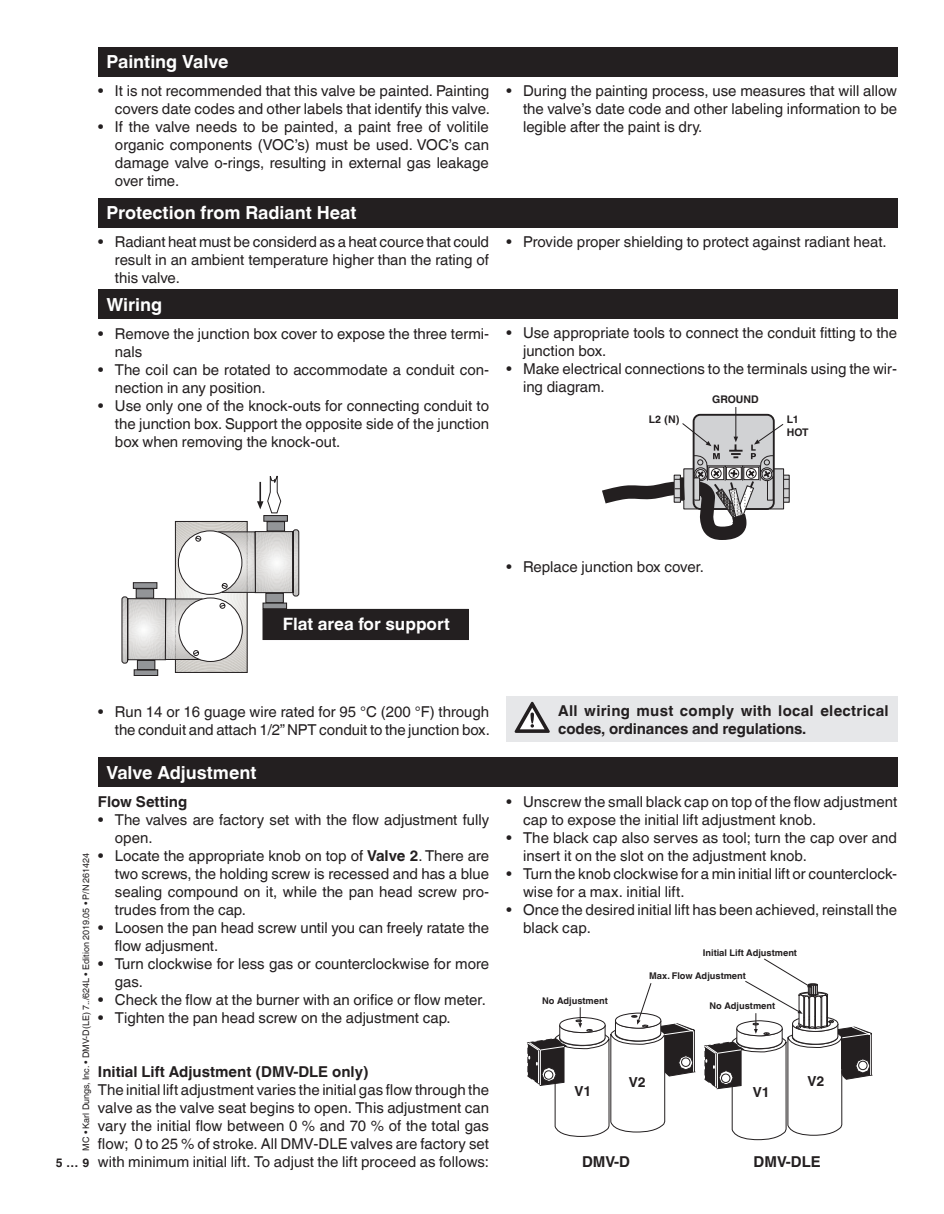
<style>
.page{position:relative;width:944px;height:1214px;background:#fff}
.page>*{position:absolute;margin:0;border:0;box-sizing:border-box;transform-origin:0 0}
.Überschrift_12_Pt_fe{font:700 18px "Helvetica World";letter-spacing:-.005em;color:#fff}
.t1{font:700 17.1px "Helvetica World";color:#fff}
.t2{font:15px/18px "Helvetica World";color:#231f20}
.t3{font:700 15px/18px "Helvetica World";color:#231f20}
.t4{font:700 13.8px "Helvetica World";color:#231f20}
.t5{font:700 12px "Helvetica World";color:#231f20}
.t6{font:700 10.5px/12.6px "Helvetica World";color:#231f20}
.t7{font:700 9.15px "Helvetica World";color:#231f20}
.t8{font:9px "Helvetica World";color:#231f20}
.s1{font-weight:700}
</style>
<div class="page">
<div style="left:98px;top:47px;width:799px;height:30px;background:#231f20"></div>
<div style="left:98px;top:198px;width:799px;height:30px;background:#231f20"></div>
<div style="left:98px;top:289px;width:799px;height:30px;background:#231f20"></div>
<div style="left:98px;top:757px;width:799px;height:30px;background:#231f20"></div>
<div style="left:264px;top:515px;width:23px;height:6px;background:#939598"></div>
<div style="left:263px;top:515px;width:25px;height:6px;border:1px solid #231f20"></div>
<svg style="left:257px;top:475px;width:24px;height:39px"></svg>
<div style="left:263px;top:609px;width:205px;height:30px;background:#231f20"></div>
<div style="left:262px;top:609px;width:206px;height:31px;border:1px solid #231f20"></div>
<div style="left:134px;top:670px;width:24px;height:5px;background:#939598"></div>
<svg style="left:121px;top:521px;width:178px;height:151px"></svg>
<div style="left:134px;top:669px;width:24px;height:7px;border:1px solid #231f20"></div>
<div style="left:506px;top:696px;width:391px;height:46px;background:#e6e7e9"></div>
<svg style="left:514px;top:702px;width:36px;height:31px"></svg>
<svg style="left:527px;top:983px;width:169px;height:154px"></svg>
<svg style="left:704px;top:958px;width:169px;height:182px"></svg>
<div style="left:693px;top:415px;width:80px;height:94px;background:#d1d2d4;border-radius:7px"></div>
<div style="left:692px;top:414px;width:82px;height:96px;border:2px solid #231f20;border-radius:7px"></div>
<hr style="left:735px;top:407px;width:1px;height:30px;background:#231f20">
<svg style="left:602px;top:423px;width:187px;height:117px"></svg>
<p class="Überschrift_12_Pt_fe" style="left:106px;top:51px;width:123px">Painting Valve</p>
<p class="t2" style="left:98px;top:82px;width:393px;text-align:right">• It is not recommended that this valve be painted. Painting covers date codes and other labels that identify this valve.</p>
<p class="t2" style="left:115px;top:118px;width:375px;text-align:justify;text-indent:-17px">• If the valve needs to be painted, a paint free of volitile organic components (VOC’s) must be used. VOC’s can damage valve o-rings, resulting in external gas leakage over time.</p>
<p class="t2" style="left:523px;top:82px;width:375px;text-align:justify;text-indent:-17px">• During the painting process, use measures that will allow the valve’s date code and other labeling information to be legible after the paint is dry.</p>
<p class="Überschrift_12_Pt_fe" style="left:106px;top:203px;width:252px">Protection from Radiant Heat</p>
<p class="t2" style="left:115px;top:233px;width:376px;text-align:justify;text-indent:-17px">• Radiant heat must be considerd as a heat cource that could result in an ambient temperature higher than the rating of this valve.</p>
<p class="t2" style="left:506px;top:233px;width:382px">• Provide proper shielding to protect against radiant heat.</p>
<p class="Überschrift_12_Pt_fe" style="left:106px;top:294px;width:57px">Wiring</p>
<p class="t2" style="left:115px;top:324px;width:375px;text-indent:-17px">• Remove the junction box cover to expose the three termi&shy;nals</p>
<p class="t2" style="left:115px;top:360px;width:375px;text-indent:-17px">• The coil can be rotated to accommodate a conduit con&shy;nection in any position.</p>
<p class="t2" style="left:115px;top:396px;width:376px;text-align:justify;text-indent:-17px">• Use only one of the knock-outs for connecting conduit to the junction box. Support the opposite side of the junction box when removing the knock-out.</p>
<p class="t2" style="left:523px;top:324px;width:375px;text-indent:-17px">• Use appropriate tools to connect the conduit fitting to the junction box.</p>
<p class="t2" style="left:523px;top:360px;width:375px;text-indent:-17px">• Make electrical connections to the terminals using the wir&shy;ing diagram.</p>
<p class="t6" style="left:712px;top:393px;width:48px">GROUND</p>
<p class="t6" style="left:786px;top:413px;width:23px">L1<br>HOT</p>
<p class="t6" style="left:649px;top:413px;width:32px">L2 (N)</p>
<p class="t1" style="left:283px;top:614px;width:168px">Flat area for support</p>
<p class="t2" style="left:506px;top:558px;width:199px">• Replace junction box cover.</p>
<p class="t2" style="left:98px;top:702px;width:393px;text-align:right">• Run 14 or 16 guage wire rated for 95 °C (200 °F) through the conduit and attach 1/2” NPT conduit to the junction box.</p>
<p class="Überschrift_12_Pt_fe" style="left:106px;top:762px;width:151px">Valve Adjustment</p>
<p class="t3" style="left:98px;top:792px;width:91px">Flow Setting</p>
<p class="t2" style="left:115px;top:810px;width:375px;text-indent:-17px">• The valves are factory set with the flow adjustment fully open.</p>
<p class="t2" style="left:115px;top:846px;width:375px;text-align:justify;text-indent:-17px">• Locate the appropriate knob on top of <span class="s1">Valve 2</span>. There are two screws, the holding screw is recessed and has a blue sealing compound on it, while the pan head screw pro&shy;trudes from the cap.</p>
<p class="t2" style="left:115px;top:918px;width:376px;text-indent:-17px">• Loosen the pan head screw until you can freely ratate the flow adjusment.</p>
<p class="t2" style="left:115px;top:954px;width:375px;text-indent:-17px">• Turn clockwise for less gas or counterclockwise for more gas.</p>
<p class="t2" style="left:98px;top:990px;width:389px">• Check the flow at the burner with an orifice or flow meter.</p>
<p class="t2" style="left:98px;top:1008px;width:354px">• Tighten the pan head screw on the adjustment cap.</p>
<p class="t3" style="left:98px;top:1062px;width:272px">Initial Lift Adjustment (DMV-DLE only)</p>
<p class="t2" style="left:98px;top:1080px;width:393px;text-align:justify">The initial lift adjustment varies the initial gas flow through the valve as the valve seat begins to open. This adjustment can vary the initial flow between 0 % and 70 % of the total gas flow; 0 to 25 % of stroke. All DMV-DLE valves are factory set with minimum initial lift. To adjust the lift proceed as follows:</p>
<p class="t8" style="left:81px;top:1150px;width:299px;rotate:-90deg">MC • Karl Dungs, Inc. • DMV-D(LE) 7../624L • Edition 2019.05 • P/N 261424</p>
<p class="t5" style="left:56px;top:1156px;width:35px">5 … 9</p>
<p class="t3" style="left:558px;top:701px;width:332px">All wiring must comply with local electrical codes, ordinances and regulations.</p>
<p class="t2" style="left:523px;top:792px;width:375px;text-indent:-17px">• Unscrew the small black cap on top of the flow adjustment cap to expose the initial lift adjustment knob.</p>
<p class="t2" style="left:523px;top:828px;width:375px;text-indent:-17px">• The black cap also serves as tool; turn the cap over and insert it on the slot on the adjustment knob.</p>
<p class="t2" style="left:523px;top:864px;width:375px;text-indent:-17px">• Turn the knob clockwise for a min initial lift or counterclock&shy;wise for a max. initial lift.</p>
<p class="t2" style="left:523px;top:900px;width:375px;text-indent:-17px">• Once the desired initial lift has been achieved, reinstall the black cap.</p>
<p class="t7" style="left:542px;top:995px;width:67px">No Adjustment</p>
<p class="t7" style="left:702px;top:947px;width:96px">Initial Lift Adjustment</p>
<p class="t7" style="left:649px;top:970px;width:98px">Max. Flow Adjustment</p>
<p class="t7" style="left:709px;top:1001px;width:67px">No Adjustment</p>
<p class="t4" style="left:574px;top:1083px;width:19px">V1</p>
<p class="t4" style="left:629px;top:1074px;width:19px">V2</p>
<p class="t4" style="left:752px;top:1084px;width:19px">V1</p>
<p class="t4" style="left:807px;top:1073px;width:19px">V2</p>
<p class="t3" style="left:582px;top:1152px;width:50px">DMV-D</p>
<p class="t3" style="left:753px;top:1152px;width:69px">DMV-DLE</p>
</div>
